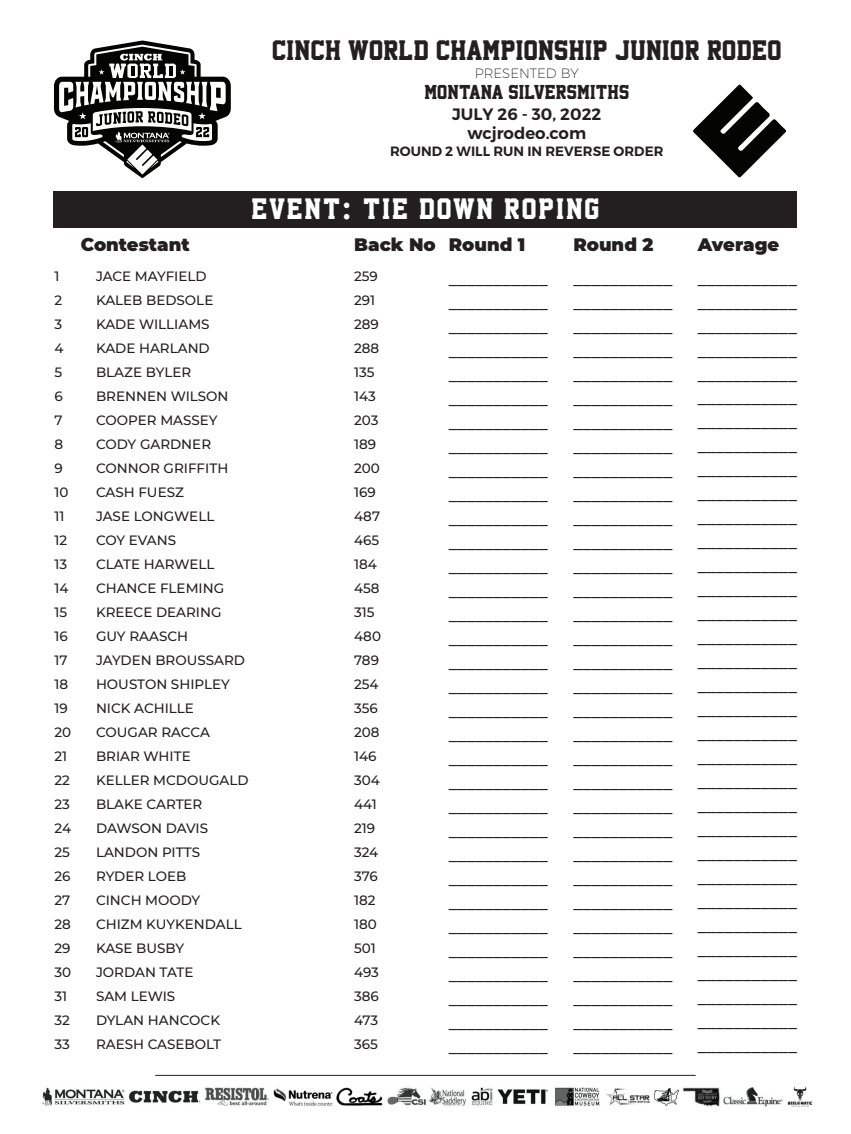
<style>
.page{position:relative;width:851px;height:1134px;background:#fff}
.page>*{position:absolute;margin:0;border:0;box-sizing:border-box;transform-origin:0 0}
.t1{font:33px "Collegium";color:#fff}
.t2{font:31.5px "Collegium";letter-spacing:-.05em;color:#231f20}
.t3{font:22.5px "Collegium";letter-spacing:-.05em;color:#231f20}
.t4{font:500 18px/24px "Montserrat";color:#231f20;text-align:justify}
.t5{font:900 18px "Montserrat";color:#231f20}
.t6{font:600 16.5px/19.8px "Montserrat";color:#231f20;text-align:center}
.t7{font:500 13.5px/24px "Montserrat";color:#231f20}
.t8{font:600 13.5px "Montserrat";color:#231f20}
.t9{font:200 13.5px "Montserrat";color:#231f20}
</style>
<div class="page">
<img style="left:42px;top:1086px;width:770px;height:21px">
<hr style="left:155px;top:1075px;width:540px;height:1px;background:#231f20">
<svg style="left:54px;top:41px;width:177px;height:137px"></svg>
<div style="left:54px;top:191px;width:743px;height:37px;background:#231f20"></div>
<svg style="left:693px;top:84px;width:93px;height:94px"></svg>
<h2 class="t2" style="left:271px;top:31px;width:512px">CINCH WORLD CHAMPIONSHIP JUNIOR RODEO</h2>
<p class="t3" style="left:423px;top:78px;width:208px">MONTANA SILVERSMITHS</p>
<p class="t9" style="left:475px;top:65px;width:105px">PRESENTED BY</p>
<p class="t6" style="left:452px;top:104px;width:151px">JULY 26 - 30, 2022 wcjrodeo.com</p>
<p class="t8" style="left:390px;top:142px;width:275px">ROUND 2 WILL RUN IN REVERSE ORDER</p>
<p class="t7" style="left:54px;top:263px;width:18px">1<br>2<br>3<br>4<br>5<br>6<br>7<br>8<br>9<br>10<br>11<br>12<br>13<br>14<br>15<br>16<br>17<br>18<br>19<br>20<br>21<br>22<br>23<br>24<br>25<br>26<br>27<br>28<br>29<br>30<br>31<br>32<br>33</p>
<h1 class="t1" style="left:251px;top:188px;width:351px">EVENT: TIE DOWN ROPING</h1>
<p class="t5" style="left:81px;top:231px;width:110px">Contestant</p>
<p class="t5" style="left:354px;top:231px;width:173px">Back No Round 1</p>
<p class="t5" style="left:573px;top:231px;width:82px">Round 2</p>
<p class="t5" style="left:698px;top:231px;width:83px">Average</p>
<p class="t7" style="left:96px;top:263px;width:154px">JACE MAYFIELD<br>KALEB BEDSOLE<br>KADE WILLIAMS<br>KADE HARLAND<br>BLAZE BYLER<br>BRENNEN WILSON<br>COOPER MASSEY<br>CODY GARDNER<br>CONNOR GRIFFITH<br>CASH FUESZ<br>JASE LONGWELL<br>COY EVANS<br>CLATE HARWELL<br>CHANCE FLEMING<br>KREECE DEARING<br>GUY RAASCH<br>JAYDEN BROUSSARD<br>HOUSTON SHIPLEY<br>NICK ACHILLE<br>COUGAR RACCA<br>BRIAR WHITE<br>KELLER MCDOUGALD<br>BLAKE CARTER<br>DAWSON DAVIS<br>LANDON PITTS<br>RYDER LOEB<br>CINCH MOODY<br>CHIZM KUYKENDALL<br>KASE BUSBY<br>JORDAN TATE<br>SAM LEWIS<br>DYLAN HANCOCK<br>RAESH CASEBOLT</p>
<p class="t7" style="left:354px;top:263px;width:28px">259<br>291<br>289<br>288<br>135<br>143<br>203<br>189<br>200<br>169<br>487<br>465<br>184<br>458<br>315<br>480<br>789<br>254<br>356<br>208<br>146<br>304<br>441<br>219<br>324<br>376<br>182<br>180<br>501<br>493<br>386<br>473<br>365</p>
<p class="t4" style="left:449px;top:266px;width:100px">___________ ___________ ___________ ___________ ___________ ___________ ___________ ___________ ___________ ___________ ___________ ___________ ___________ ___________ ___________ ___________ ___________ ___________ ___________ ___________ ___________ ___________ ___________ ___________ ___________ ___________ ___________ ___________ ___________ ___________ ___________ ___________ ___________</p>
<p class="t4" style="left:573px;top:266px;width:100px">___________ ___________ ___________ ___________ ___________ ___________ ___________ ___________ ___________ ___________ ___________ ___________ ___________ ___________ ___________ ___________ ___________ ___________ ___________ ___________ ___________ ___________ ___________ ___________ ___________ ___________ ___________ ___________ ___________ ___________ ___________ ___________ ___________</p>
<p class="t4" style="left:698px;top:265px;width:100px">___________ ___________ ___________ ___________ ___________ ___________ ___________ ___________ ___________ ___________ ___________ ___________ ___________ ___________ ___________ ___________ ___________ ___________ ___________ ___________ ___________ ___________ ___________ ___________ ___________ ___________ ___________ ___________ ___________ ___________ ___________ ___________ ___________</p>
</div>
